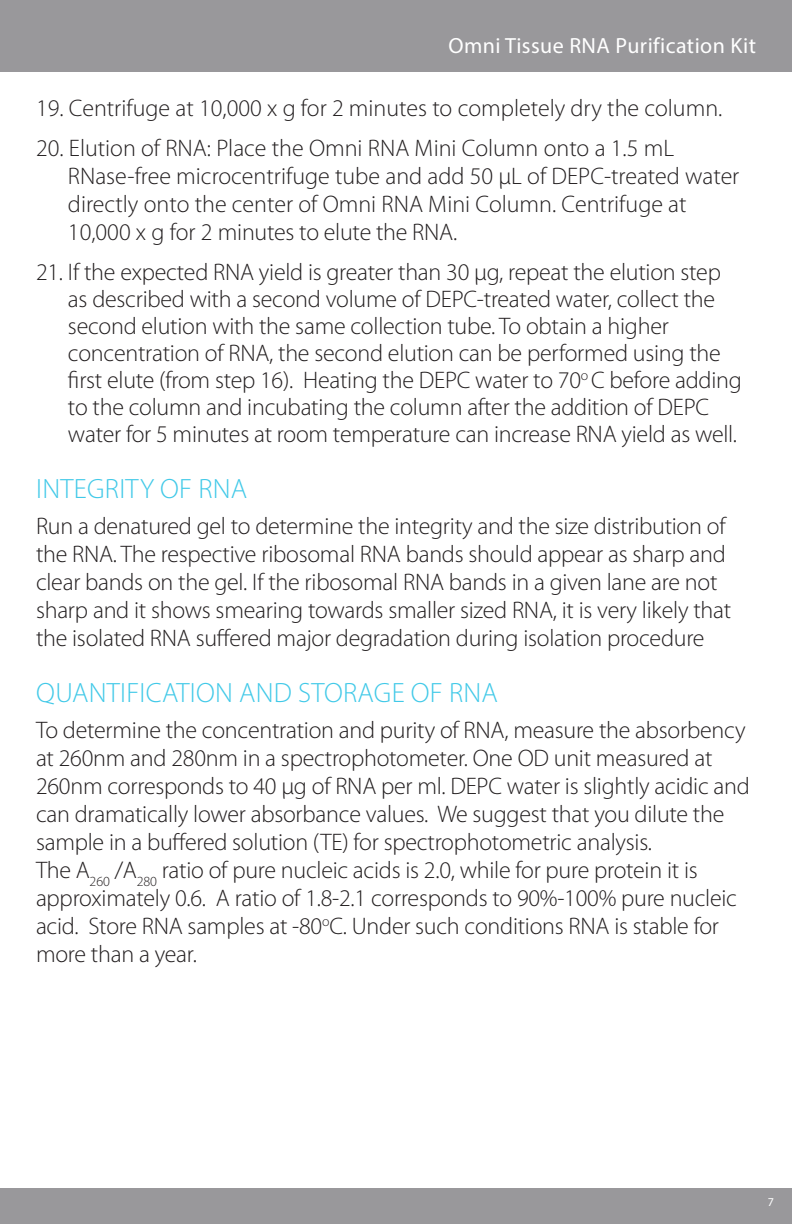
<style>
.page{position:relative;width:792px;height:1224px;background:#fff}
.page>*{position:absolute;margin:0;border:0;box-sizing:border-box;transform-origin:0 0}
.t1{font:300 28px "Myriad Pro";letter-spacing:.01em;color:#41c9e8}
.t2{font:300 24px/28px "Myriad Pro";letter-spacing:-.01em;color:#231f20}
.t3{font:22px "Myriad Pro";letter-spacing:.02em;color:#fff}
.t4{font:12px "Myriad Pro";color:#fff}
</style>
<div class="page">
<div style="left:0;top:0;width:792px;height:72px;background:#99989b"></div>
<div style="left:0;top:1188px;width:792px;height:36px;background:#99989b"></div>
<p class="t3" style="left:448px;top:32px;width:309px">Omni Tissue RNA Purification Kit</p>
<p class="t2" style="left:36px;top:94px;width:688px">19. Centrifuge at 10,000 x g for 2 minutes to completely dry the column.</p>
<p class="t2" style="left:36px;top:134px;width:640px">20. Elution of RNA: Place the Omni RNA Mini Column onto a 1.5 mL</p>
<p class="t2" style="left:68px;top:162px;width:673px">RNase-free microcentrifuge tube and add 50 µL of DEPC-treated water</p>
<p class="t2" style="left:68px;top:190px;width:620px">directly onto the center of Omni RNA Mini Column. Centrifuge at</p>
<p class="t2" style="left:68px;top:218px;width:391px">10,000 x g for 2 minutes to elute the RNA.</p>
<p class="t2" style="left:36px;top:258px;width:686px">21. If the expected RNA yield is greater than 30 µg, repeat the elution step</p>
<p class="t2" style="left:68px;top:285px;width:649px">as described with a second volume of DEPC-treated water, collect the</p>
<p class="t2" style="left:68px;top:312px;width:602px">second elution with the same collection tube. To obtain a higher</p>
<p class="t2" style="left:68px;top:339px;width:654px">concentration of RNA, the second elution can be performed using the</p>
<p class="t2" style="left:68px;top:366px;width:675px">first elute (from step 16). Heating the DEPC water to 70<sup>o</sup> C before adding</p>
<p class="t2" style="left:68px;top:393px;width:643px">to the column and incubating the column after the addition of DEPC</p>
<p class="t2" style="left:68px;top:420px;width:671px">water for 5 minutes at room temperature can increase RNA yield as well.</p>
<p class="t1" style="left:36px;top:473px;width:213px">INTEGRITY OF RNA</p>
<p class="t2" style="left:36px;top:512px;width:697px">Run a denatured gel to determine the integrity and the size distribution of the RNA. The respective ribosomal RNA bands should appear as sharp and clear bands on the gel. If the ribosomal RNA bands in a given lane are not sharp and it shows smearing towards smaller sized RNA, it is very likely that the isolated RNA suffered major degradation during isolation procedure</p>
<p class="t1" style="left:36px;top:677px;width:463px">QUANTIFICATION AND STORAGE OF RNA</p>
<p class="t2" style="left:36px;top:716px;width:715px">To determine the concentration and purity of RNA, measure the absorbency at 260nm and 280nm in a spectrophotometer. One OD unit measured at 260nm corresponds to 40 µg of RNA per ml. DEPC water is slightly acidic and can dramatically lower absorbance values. We suggest that you dilute the sample in a buffered solution (TE) for spectrophotometric analysis.</p>
<p class="t2" style="left:36px;top:856px;width:703px">The A<sub>260</sub> /A<sub>280</sub> ratio of pure nucleic acids is 2.0, while for pure protein it is approximately 0.6. A ratio of 1.8-2.1 corresponds to 90%-100% pure nucleic acid. Store RNA samples at -80<sup>o</sup>C. Under such conditions RNA is stable for more than a year.</p>
<p class="t4" style="left:768px;top:1195px;width:8px">7</p>
</div>
